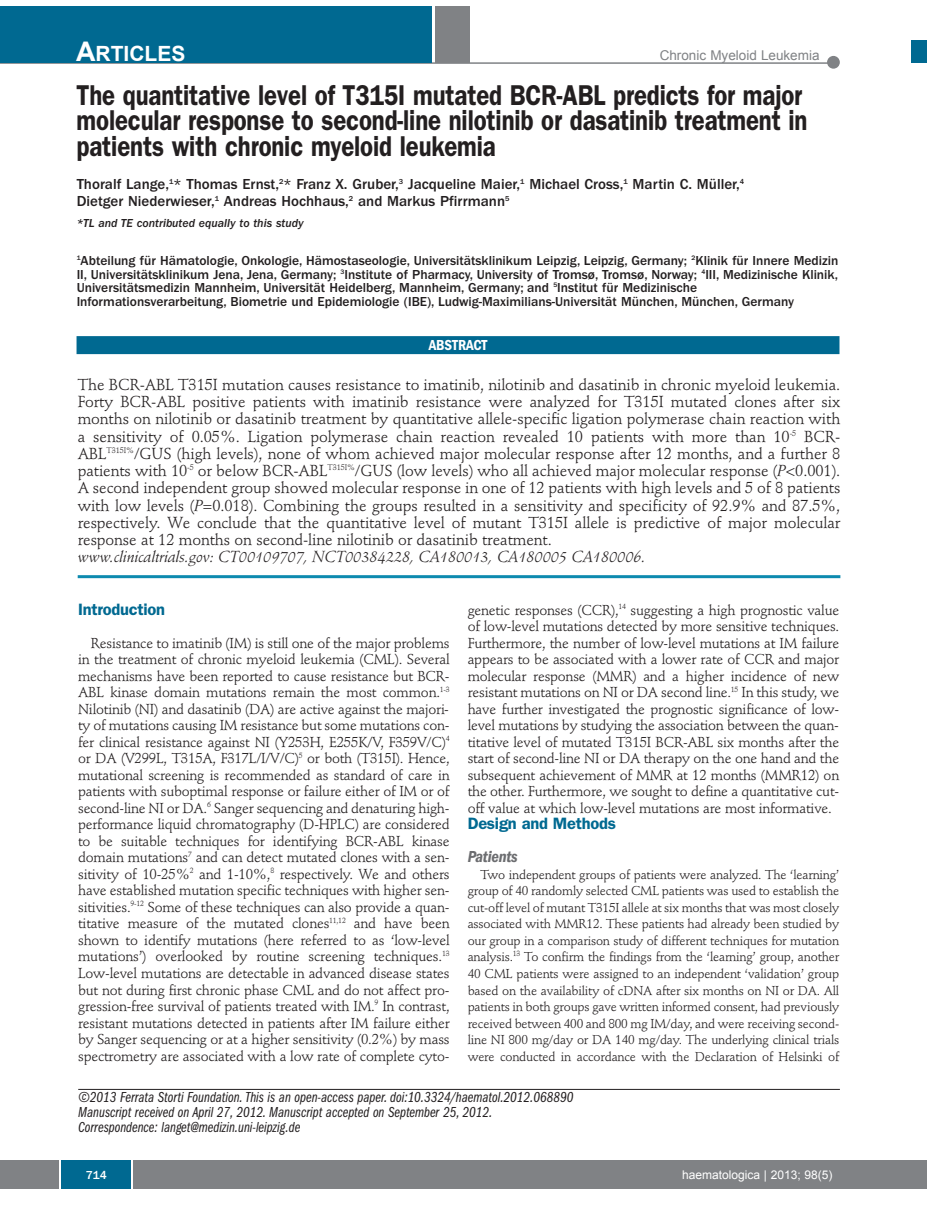
<style>
.page{position:relative;width:927px;height:1225px;background:#fff}
.page>*{position:absolute;margin:0;border:0;box-sizing:border-box;transform-origin:0 0}
.t1{font:600 28.8px/25.5px "Franklin Gothic";letter-spacing:-.005em;color:#231f20;scale:.83 1}
.t2{font:700 21px "Arial";color:#fff}
.t3{font:600 16.5px "Franklin Gothic";letter-spacing:-.015em;color:#006991}
.t4{font:italic 600 condensed 16.5px "Franklin Gothic";letter-spacing:-.015em;color:#6c6d70}
.t5{font:15.75px/17.2px "Stempel Schneidler";letter-spacing:-.005em;color:#231f20;text-align:justify}
.t6{font:italic 15.75px "Stempel Schneidler";letter-spacing:-.005em;color:#231f20}
.t7{font:15px/15px "Franklin Gothic Book Cmpr Ital";color:#231f20}
.t8{font:500 15px/16.5px "Franklin Gothic";color:#231f20}
.t9{font:600 condensed 15px "Franklin Gothic";letter-spacing:-.005em;color:#fff}
.t10{font:14.25px/16.5px "Stempel Schneidler";letter-spacing:-.015em;color:#231f20;text-align:justify}
.t11{font:500 13.5px/13.5px "Franklin Gothic";color:#231f20}
.t12{font:13.5px "Arial";color:#808285}
.t13{font:12.75px/16.5px "Stempel Schneidler";letter-spacing:-.015em;color:#231f20;text-align:justify}
.t14{font:italic 500 12px "Franklin Gothic";color:#231f20}
.t15{font:12px "Arial";color:#fff}
.t16{font:500 12px "Franklin Gothic";color:#fff}
.s1{font-size:27px}
.s2{font-style:italic}
</style>
<div class="page">
<div style="left:911px;top:40px;width:16px;height:22px;background:#006991"></div>
<div style="left:910px;top:1160px;width:17px;height:28px;background:#808285"></div>
<hr style="left:0;top:62px;width:837px;height:2px;background:#808285">
<div style="left:0;top:1160px;width:910px;height:28px;background:#808285"></div>
<div style="left:61px;top:1160px;width:71px;height:28px;background:#006991"></div>
<div style="left:827px;top:56px;width:13px;height:13px;background:#808285;border-radius:50%"></div>
<div style="left:435px;top:6px;width:34px;height:56px;background:#808285"></div>
<div style="left:0;top:6px;width:431px;height:56px;background:#006991"></div>
<svg style="left:60px;top:1160px;width:1px;height:28px"></svg>
<svg style="left:132px;top:1160px;width:1px;height:28px"></svg>
<hr style="left:78px;top:1089px;width:762px;height:1px;background:#231f20">
<hr style="left:78px;top:575px;width:762px;height:3px;background:#0d8aaf">
<div style="left:77px;top:336px;width:762px;height:18px;background:#006991"></div>
<h2 class="t2" style="left:76px;top:42px;width:111px"><span class="s1">A</span>RTICLES</h2>
<p class="t12" style="left:660px;top:48px;width:161px">Chronic Myeloid Leukemia</p>
<h1 class="t1" style="left:77px;top:85px;width:882px">The quantitative level of T315I mutated BCR-ABL predicts for major molecular response to second-line nilotinib or dasatinib treatment in patients with chronic myeloid leukemia</h1>
<p class="t8" style="left:77px;top:177px;width:669px">Thoralf Lange,<sup>1</sup>* Thomas Ernst,<sup>2</sup>* Franz X. Gruber,<sup>3</sup> Jacqueline Maier,<sup>1</sup> Michael Cross,<sup>1</sup> Martin C. Müller,<sup>4<br></sup>Dietger Niederwieser,<sup>1</sup> Andreas Hochhaus,<sup>2</sup> and Markus Pfirrmann<sup>5</sup></p>
<p class="t14" style="left:77px;top:219px;width:228px">*TL and TE contributed equally to this study</p>
<p class="t11" style="left:77px;top:255px;width:763px"><sup>1</sup>Abteilung für Hämatologie, Onkologie, Hämostaseologie, Universitätsklinikum Leipzig, Leipzig, Germany; <sup>2</sup>Klinik für Innere Medizin II, Universitätsklinikum Jena, Jena, Germany; <sup>3</sup>Institute of Pharmacy, University of Tromsø, Tromsø, Norway; <sup>4</sup>III, Medizinische Klinik, Universitätsmedizin Mannheim, Universität Heidelberg, Mannheim, Germany; and <sup>5</sup>Institut für Medizinische Informationsverarbeitung, Biometrie und Epidemiologie (IBE), Ludwig-Maximilians-Universität München, München, Germany</p>
<p class="t9" style="left:429px;top:340px;width:60px">ABSTRACT</p>
<p class="t5" style="left:78px;top:377px;width:764px">The BCR-ABL T315I mutation causes resistance to imatinib, nilotinib and dasatinib in chronic myeloid leukemia.<br>Forty BCR-ABL positive patients with imatinib resistance were analyzed for T315I mutated clones after six months on nilotinib or dasatinib treatment by quantitative allele-specific ligation polymerase chain reaction with a sensitivity of 0.05%. Ligation polymerase chain reaction revealed 10 patients with more than 10<sup>-5</sup> BCR-ABL<sup>T315I%</sup>/GUS (high levels), none of whom achieved major molecular response after 12 months, and a further 8 patients with 10<sup>-5</sup> or below BCR-ABL<sup>T315I%</sup>/GUS (low levels) who all achieved major molecular response (<span class="s2">P</span>&lt;0.001).<br>A second independent group showed molecular response in one of 12 patients with high levels and 5 of 8 patients with low levels (<span class="s2">P</span>=0.018). Combining the groups resulted in a sensitivity and specificity of 92.9% and 87.5%, respectively. We conclude that the quantitative level of mutant T315I allele is predictive of major molecular response at 12 months on second-line nilotinib or dasatinib treatment.</p>
<p class="t6" style="left:78px;top:550px;width:569px">www.clinicaltrials.gov: CT00109707, NCT00384228, CA180013, CA180005 CA180006.</p>
<p class="t3" style="left:78px;top:603px;width:88px">Introduction</p>
<p class="t10" style="left:78px;top:636px;width:373px;text-indent:13px">Resistance to imatinib (IM) is still one of the major problems in the treatment of chronic myeloid leukemia (CML). Several mechanisms have been reported to cause resistance but BCR-ABL kinase domain mutations remain the most common.<sup>1-3<br></sup>Nilotinib (NI) and dasatinib (DA) are active against the majori&shy;ty of mutations causing IM resistance but some mutations con&shy;fer clinical resistance against NI (Y253H, E255K/V, F359V/C)<sup>4 </sup>or DA (V299L, T315A, F317L/I/V/C)<sup>5</sup> or both (T315I). Hence, mutational screening is recommended as standard of care in patients with suboptimal response or failure either of IM or of second-line NI or DA.<sup>6</sup> Sanger sequencing and denaturing high&shy;performance liquid chromatography (D-HPLC) are considered to be suitable techniques for identifying BCR-ABL kinase domain mutations<sup>7</sup> and can detect mutated clones with a sen&shy;sitivity of 10-25%<sup>2</sup> and 1-10%,<sup>8</sup> respectively. We and others have established mutation specific techniques with higher sen&shy;sitivities.<sup>9-12</sup> Some of these techniques can also provide a quan&shy;titative measure of the mutated clones<sup>11,12</sup> and have been shown to identify mutations (here referred to as ‘low-level mutations’) overlooked by routine screening techniques.<sup>13<br></sup>Low-level mutations are detectable in advanced disease states but not during first chronic phase CML and do not affect pro&shy;gression-free survival of patients treated with IM.<sup>9</sup> In contrast, resistant mutations detected in patients after IM failure either by Sanger sequencing or at a higher sensitivity (0.2%) by mass spectrometry are associated with a low rate of complete cyto-</p>
<p class="t10" style="left:468px;top:603px;width:373px">genetic responses (CCR),<sup>14</sup> suggesting a high prognostic value of low-level mutations detected by more sensitive techniques.<br>Furthermore, the number of low-level mutations at IM failure appears to be associated with a lower rate of CCR and major molecular response (MMR) and a higher incidence of new resistant mutations on NI or DA second line.<sup>15</sup> In this study, we have further investigated the prognostic significance of low&shy;level mutations by studying the association between the quan&shy;titative level of mutated T315I BCR-ABL six months after the start of second-line NI or DA therapy on the one hand and the subsequent achievement of MMR at 12 months (MMR12) on the other. Furthermore, we sought to define a quantitative cut&shy;off value at which low-level mutations are most informative.</p>
<p class="t3" style="left:468px;top:818px;width:150px">Design and Methods</p>
<p class="t4" style="left:468px;top:851px;width:51px">Patients</p>
<p class="t13" style="left:468px;top:867px;width:373px;text-indent:13px">Two independent groups of patients were analyzed. The ‘learning’ group of 40 randomly selected CML patients was used to establish the cut-off level of mutant T315I allele at six months that was most closely associated with MMR12. These patients had already been studied by our group in a comparison study of different techniques for mutation analysis.<sup>13</sup> To confirm the findings from the ‘learning’ group, another 40 CML patients were assigned to an independent ‘validation’ group based on the availability of cDNA after six months on NI or DA. All patients in both groups gave written informed consent, had previously received between 400 and 800 mg IM/day, and were receiving second&shy;line NI 800 mg/day or DA 140 mg/day. The underlying clinical trials were conducted in accordance with the Declaration of Helsinki of</p>
<p class="t7" style="left:78px;top:1091px;width:497px">©2013 Ferrata Storti Foundation.This is an open-access paper. doi:10.3324/haematol.2012.068890<br>Manuscript received on April 27, 2012. Manuscript accepted on September 25, 2012.<br>Correspondence: langet@medizin.uni-leipzig.de</p>
<p class="t16" style="left:86px;top:1170px;width:23px">714</p>
<p class="t15" style="left:682px;top:1167px;width:152px">haematologica | 2013; 98(5)</p>
</div>
